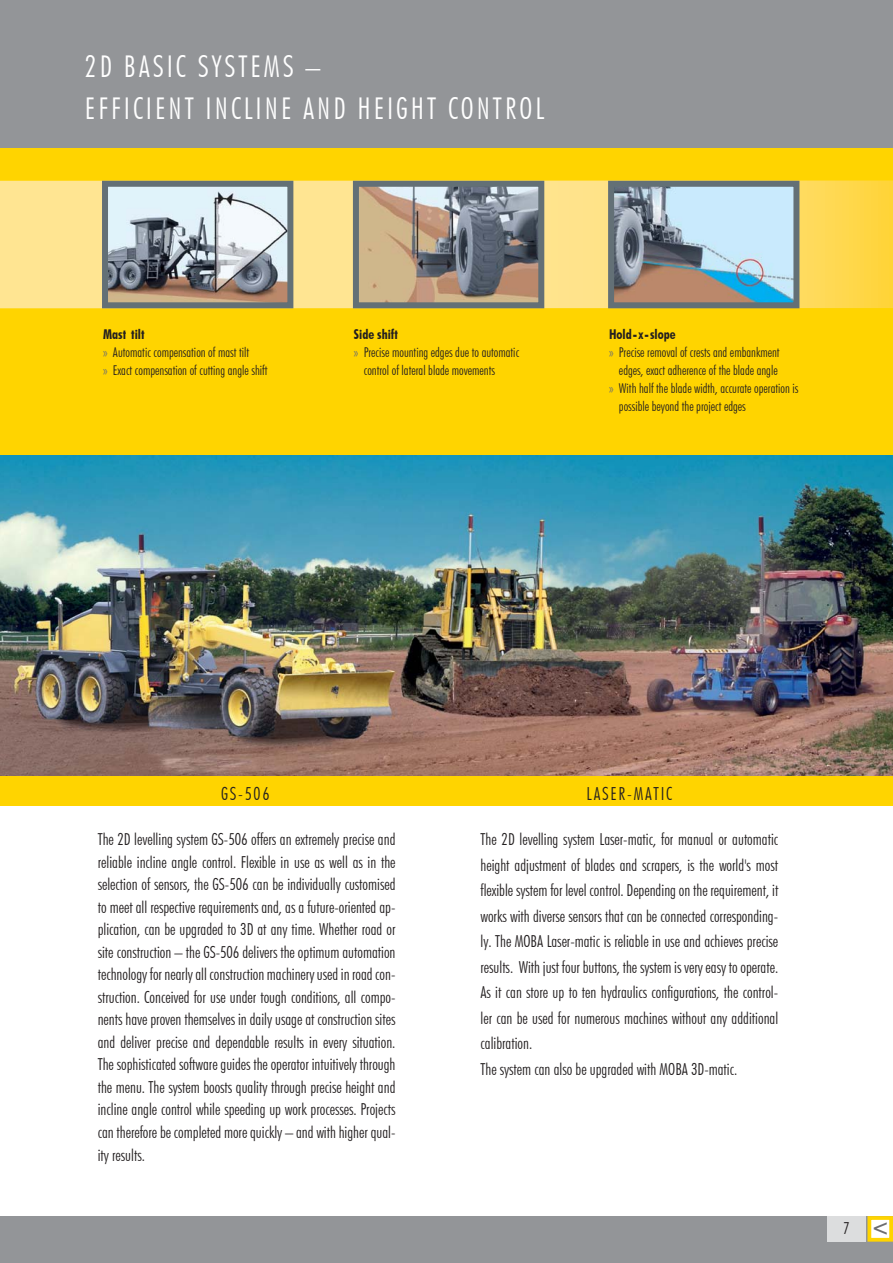
<style>
.page{position:relative;width:893px;height:1263px;background:#fff}
.page>*{position:absolute;margin:0;border:0;box-sizing:border-box;transform-origin:0 0}
.t1{font:300 condensed 30px/42px "Futura BT";letter-spacing:.1em;color:#fff}
.t2{font:700 condensed 22.5px "Futura BT";color:#6d6e70}
.t3{font:300 condensed 18px "Futura BT";letter-spacing:.1em;color:#231f20}
.t4{font:300 condensed 16.5px/22.5px "Futura BT";color:#231f20}
.t5{font:300 condensed 13.5px/18px "Futura BT";color:#231f20}
.t6{font:700 condensed 13.5px "Futura BT";color:#231f20}
.s1{font-weight:700}
.s2{color:#6d6e70}
</style>
<div class="page">
<div style="left:0;top:0;width:893px;height:149px;background:#939598"></div>
<img style="left:0;top:456px;width:893px;height:321px">
<div style="left:0;top:1216px;width:893px;height:47px;background:#939598"></div>
<div style="left:827px;top:1216px;width:38px;height:26px;background:#dcddde"></div>
<div style="left:869px;top:1218px;width:22px;height:22px;background:#fff"></div>
<div style="left:867px;top:1216px;width:26px;height:26px;border:4px solid #ffd400"></div>
<div style="left:0;top:777px;width:893px;height:29px;background:#ffd400"></div>
<div style="left:0;top:149px;width:893px;height:306px;background:#ffd400"></div>
<svg style="left:0;top:181px;width:893px;height:127px;background:#ffe07d"></svg>
<img style="left:109px;top:188px;width:177px;height:113px">
<div style="left:102px;top:181px;width:191px;height:127px;border:6px solid #637076"></div>
<img style="left:360px;top:188px;width:177px;height:113px">
<div style="left:353px;top:181px;width:191px;height:127px;border:6px solid #637076"></div>
<img style="left:615px;top:188px;width:177px;height:113px">
<div style="left:608px;top:181px;width:191px;height:127px;border:6px solid #637076"></div>
<h1 class="t1" style="left:85px;top:45px;width:460px">2D BASIC SYSTEMS –<br>EFFICIENT INCLINE AND HEIGHT CONTROL</h1>
<p class="t5" style="left:103px;top:325px;width:166px"><span class="s1">Mast tilt<br></span><span class="s2">»</span> Automatic compensation of mast tilt<br><span class="s2">»</span> Exact compensation of cutting angle shift</p>
<p class="t6" style="left:354px;top:326px;width:45px">Side shift</p>
<p class="t5" style="left:354px;top:343px;width:167px"><span class="s2">»</span> Precise mounting edges due to automatic</p>
<p class="t5" style="left:364px;top:361px;width:133px">control of lateral blade movements</p>
<p class="t6" style="left:609px;top:326px;width:68px">Hold-x-slope</p>
<p class="t5" style="left:609px;top:343px;width:172px"><span class="s2">»</span> Precise removal of crests and embankment</p>
<p class="t5" style="left:619px;top:361px;width:160px">edges, exact adherence of the blade angle</p>
<p class="t5" style="left:609px;top:379px;width:191px"><span class="s2">»</span> With half the blade width, accurate operation is</p>
<p class="t5" style="left:619px;top:397px;width:128px">possible beyond the project edges</p>
<p class="t3" style="left:221px;top:783px;width:50px">GS-506</p>
<p class="t3" style="left:586px;top:783px;width:87px">LASER-MATIC</p>
<p class="t4" style="left:480px;top:827px;width:299px;line-height:25.5px">The 2D levelling system Laser-matic, for manual or automatic height adjustment of blades and scrapers, is the world's most flexible system for level control. Depending on the requirement, it works with diverse sensors that can be connected corresponding&shy;ly. The MOBA Laser-matic is reliable in use and achieves precise results. With just four buttons, the system is very easy to operate.<br>As it can store up to ten hydraulics configurations, the control&shy;ler can be used for numerous machines without any additional calibration.<br>The system can also be upgraded with MOBA 3D-matic.</p>
<p class="t4" style="left:98px;top:828px;width:299px;text-align:justify">The 2D levelling system GS-506 offers an extremely precise and reliable incline angle control. Flexible in use as well as in the selection of sensors, the GS-506 can be individually customised to meet all respective requirements and, as a future-oriented ap&shy;plication, can be upgraded to 3D at any time. Whether road or site construction – the GS-506 delivers the optimum automation technology for nearly all construction machinery used in road con&shy;struction. Conceived for use under tough conditions, all compo&shy;nents have proven themselves in daily usage at construction sites and deliver precise and dependable results in every situation.<br>The sophisticated software guides the operator intuitively through the menu. The system boosts quality through precise height and incline angle control while speeding up work processes. Projects can therefore be completed more quickly – and with higher qual&shy;ity results.</p>
<p class="t4" style="left:843px;top:1217px;width:8px">7</p>
<h2 class="t2" style="left:890px;top:1244px;width:20px;rotate:-180deg">&gt;</h2>
</div>
